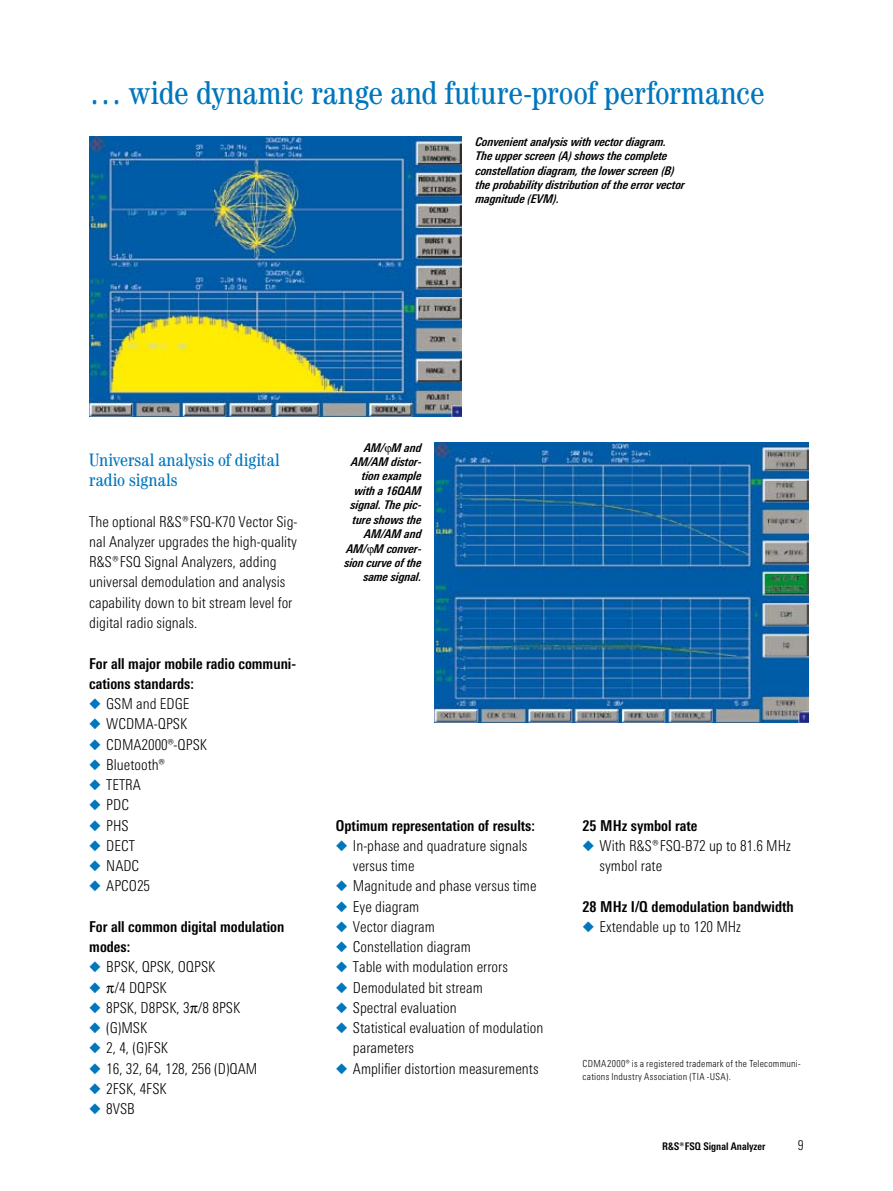
<style>
.page{position:relative;width:893px;height:1191px;background:#fff}
.page>*{position:absolute;margin:0;border:0;box-sizing:border-box;transform-origin:0 0}
.t1{font:condensed 33px "Century";color:#0076bd}
.t2{font:condensed 18px/20.2px "Century";letter-spacing:.01em;color:#0076bd}
.t3{font:300 15px/20.2px "RS Univers Cond";color:#000}
.t4{font:700 15px/20.2px "RS Univers Cond";color:#000}
.t5{font:italic 700 12px/14.4px "RS Univers Cond";color:#000;text-align:right}
.t6{font:700 10.5px "RS Univers Cond";color:#000}
.t7{font:300 9.75px/13.5px "RS Univers Cond";letter-spacing:.03em;color:#000}
.s1{color:#0076bd}
</style>
<div class="page">
<img style="left:89px;top:136px;width:373px;height:280px">
<img style="left:435px;top:442px;width:373px;height:281px">
<h1 class="t1" style="left:89px;top:73px;width:677px">… wide dynamic range and future-proof performance</h1>
<p class="t5" style="left:476px;top:134px;width:211px;text-align:left">Convenient analysis with vector diagram.<br>The upper screen (A) shows the complete constellation diagram, the lower screen (B) the probability distribution of the error vector magnitude (EVM).</p>
<p class="t2" style="left:89px;top:449px;width:192px">Universal analysis of digital radio signals</p>
<p class="t3" style="left:89px;top:511px;width:210px">The optional ¸FSQ-K70 Vector Sig&shy;nal Analyzer upgrades the high--quality ¸FSQ Signal Analyzers, adding universal demodulation and analysis capability down to bit stream level for digital radio signals.</p>
<p class="t4" style="left:89px;top:653px;width:207px">For all major mobile radio communi&shy;cations standards:</p>
<p class="t3" style="left:89px;top:693px;width:102px"><span class="s1">◆</span> GSM and EDGE</p>
<p class="t3" style="left:89px;top:714px;width:99px"><span class="s1">◆</span> WCDMA-QPSK</p>
<p class="t3" style="left:89px;top:734px;width:119px"><span class="s1">◆</span> CDMA2000®-QPSK</p>
<p class="t3" style="left:89px;top:754px;width:77px"><span class="s1">◆</span> Bluetooth®</p>
<p class="t3" style="left:89px;top:774px;width:53px"><span class="s1">◆</span> TETRA</p>
<p class="t3" style="left:89px;top:795px;width:41px"><span class="s1">◆</span> PDC</p>
<p class="t3" style="left:89px;top:815px;width:41px"><span class="s1">◆</span> PHS</p>
<p class="t3" style="left:89px;top:835px;width:47px"><span class="s1">◆</span> DECT</p>
<p class="t3" style="left:89px;top:855px;width:51px"><span class="s1">◆</span> NADC</p>
<p class="t3" style="left:89px;top:876px;width:62px"><span class="s1">◆</span> APCO25</p>
<p class="t4" style="left:89px;top:916px;width:197px">For all common digital modulation modes:</p>
<p class="t3" style="left:115px;top:957px;width:102px;text-indent:-25px"><span class="s1">◆</span> BPSK, QPSK, OQPSK /4 DQPSK</p>
<p class="t3" style="left:89px;top:997px;width:152px"><span class="s1">◆</span> 8PSK, D8PSK, 3 /8 8PSK</p>
<p class="t3" style="left:89px;top:1017px;width:59px"><span class="s1">◆</span> (G)MSK</p>
<p class="t3" style="left:89px;top:1038px;width:80px"><span class="s1">◆</span> 2, 4, (G)FSK</p>
<p class="t3" style="left:89px;top:1058px;width:170px"><span class="s1">◆</span> 16, 32, 64, 128, 256 (D)QAM</p>
<p class="t3" style="left:89px;top:1078px;width:79px"><span class="s1">◆</span> 2FSK, 4FSK</p>
<p class="t3" style="left:89px;top:1098px;width:47px"><span class="s1">◆</span> 8VSB</p>
<p class="t5" style="left:345px;top:440px;width:79px">AM/ M and<br>AM/AM distor&shy;tion example with a 16QAM signal. The pic&shy;ture shows the<br>AM/AM and<br>AM/ M conver&shy;sion curve of the same signal.</p>
<p class="t4" style="left:336px;top:815px;width:201px">Optimum representation of results:</p>
<p class="t3" style="left:353px;top:835px;width:176px;text-indent:-17px"><span class="s1">◆</span> In-phase and quadrature signals versus time</p>
<p class="t3" style="left:336px;top:876px;width:202px"><span class="s1">◆</span> Magnitude and phase versus time</p>
<p class="t3" style="left:336px;top:896px;width:85px"><span class="s1">◆</span> Eye diagram</p>
<p class="t3" style="left:336px;top:916px;width:101px"><span class="s1">◆</span> Vector diagram</p>
<p class="t3" style="left:336px;top:936px;width:137px"><span class="s1">◆</span> Constellation diagram</p>
<p class="t3" style="left:336px;top:957px;width:173px"><span class="s1">◆</span> Table with modulation errors</p>
<p class="t3" style="left:336px;top:977px;width:148px"><span class="s1">◆</span> Demodulated bit stream</p>
<p class="t3" style="left:336px;top:997px;width:122px"><span class="s1">◆</span> Spectral evaluation</p>
<p class="t3" style="left:353px;top:1017px;width:192px;text-indent:-17px"><span class="s1">◆</span> Statistical evaluation of modulation parameters</p>
<p class="t3" style="left:336px;top:1058px;width:204px"><span class="s1">◆</span> Amplifier distortion measurements</p>
<p class="t4" style="left:583px;top:815px;width:116px">25 MHz symbol rate</p>
<p class="t3" style="left:600px;top:835px;width:193px;text-indent:-17px"><span class="s1">◆</span> With ¸FSQ-B72 up to 81.6 MHz symbol rate</p>
<p class="t4" style="left:583px;top:896px;width:213px">28 MHz I/Q demodulation bandwidth</p>
<p class="t3" style="left:583px;top:916px;width:160px"><span class="s1">◆</span> Extendable up to 120 MHz</p>
<p class="t7" style="left:583px;top:1056px;width:220px">CDMA2000® is a registered trademark of the Telecommuni&shy;cations Industry Association (TIA -USA).</p>
<p class="t6" style="left:662px;top:1139px;width:105px">¸FSQ Signal Analyzer</p>
</div>
